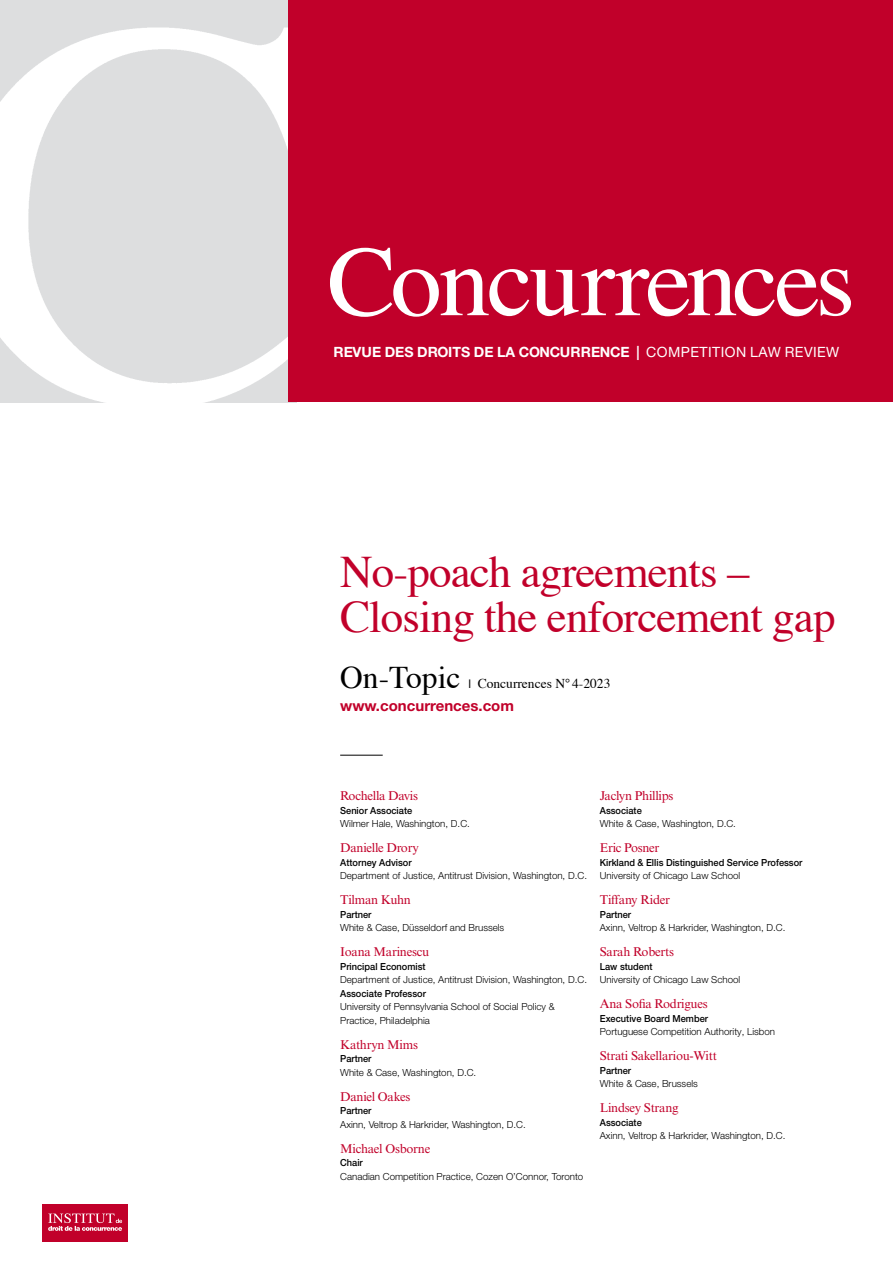
<style>
.page{position:relative;width:893px;height:1263px;background:#fff}
.page>*{position:absolute;margin:0;border:0;box-sizing:border-box;transform-origin:0 0}
.t1{font:100.05px "Times";letter-spacing:-.03em;color:#fff}
.t2{font:45px/45px "Times";letter-spacing:-.02em;color:#c1002a}
.t3{font:31.5px "Times";color:#000}
.t4{font:700 15px "Helvetica Neue LT Pro";color:#c1002a}
.t5{font:700 14.1px "Helvetica Neue LT Pro";letter-spacing:.01em;color:#fff}
.t6{font:13.5px "Times";color:#000}
.t7{font:12.75px "Times New Roman MT Std";letter-spacing:-.02em;color:#c1002a}
.t8{font:300 9.75px/13.5px "Helvetica Neue LT Pro";color:#000}
.t9{font:500 9.75px "Helvetica Neue LT Pro";color:#000;scale:.95 1}
.s1{font-weight:500}
.s2{font-weight:400}
.s3{font-family:"Helvetica Neue LT Pro";font-size:12px}
</style>
<div class="page">
<img style="left:0;top:0;width:296px;height:403px">
<div style="left:289px;top:0;width:604px;height:402px;background:#c1002a"></div>
<div style="left:43px;top:1204px;width:85px;height:38px;background:#c1002a"></div>
<svg style="left:48px;top:1213px;width:74px;height:18px"></svg>
<hr style="left:340px;top:755px;width:43px;height:1px;background:#000">
<h1 class="t1" style="left:327px;top:188px;width:529px">Concurrences</h1>
<h3 class="t5" style="left:333px;top:343px;width:507px">REVUE DES DROITS DE LA CONCURRENCE <span class="s1">|</span> <span class="s2">COMPETITION LAW REVIEW</span></h3>
<h2 class="t2" style="left:340px;top:545px;width:497px">No-poach agreements –<br>Closing the enforcement gap</h2>
<h3 class="t3" style="left:340px;top:648px;width:122px">On-Topic</h3>
<h3 class="t6" style="left:468px;top:671px;width:144px"><span class="s3">l</span> Concurrences N°4-2023</h3>
<h3 class="t4" style="left:340px;top:696px;width:175px">www.concurrences.com</h3>
<h3 class="t7" style="left:340px;top:788px;width:79px">Rochella Davis</h3>
<p class="t9" style="left:340px;top:804px;width:77px">Senior Associate</p>
<p class="t8" style="left:340px;top:817px;width:131px">Wilmer Hale, Washington, D.C.</p>
<h3 class="t7" style="left:340px;top:840px;width:80px">Danielle Drory</h3>
<p class="t9" style="left:340px;top:856px;width:77px">Attorney Advisor</p>
<p class="t8" style="left:340px;top:869px;width:248px">Department of Justice, Antitrust Division, Washington, D.C.</p>
<h3 class="t7" style="left:340px;top:892px;width:72px">Tilman Kuhn</h3>
<p class="t9" style="left:340px;top:908px;width:35px">Partner</p>
<p class="t8" style="left:340px;top:921px;width:166px">White &amp; Case, Düsseldorf and Brussels</p>
<h3 class="t7" style="left:340px;top:944px;width:90px">Ioana Marinescu</h3>
<p class="t9" style="left:340px;top:960px;width:91px">Principal Economist</p>
<p class="t8" style="left:340px;top:973px;width:248px">Department of Justice, Antitrust Division, Washington, D.C.</p>
<p class="t9" style="left:340px;top:987px;width:92px">Associate Professor</p>
<p class="t8" style="left:340px;top:1000px;width:216px">University of Pennsylvania School of Social Policy &amp;<br>Practice, Philadelphia</p>
<h3 class="t7" style="left:340px;top:1037px;width:79px">Kathryn Mims</h3>
<p class="t9" style="left:340px;top:1053px;width:35px">Partner</p>
<p class="t8" style="left:340px;top:1065px;width:138px">White &amp; Case, Washington, D.C.</p>
<h3 class="t7" style="left:340px;top:1089px;width:72px">Daniel Oakes</h3>
<p class="t9" style="left:340px;top:1105px;width:35px">Partner</p>
<p class="t8" style="left:340px;top:1117px;width:187px">Axinn, Veltrop &amp; Harkrider, Washington, D.C.</p>
<h3 class="t7" style="left:340px;top:1141px;width:92px">Michael Osborne</h3>
<p class="t9" style="left:340px;top:1157px;width:25px">Chair</p>
<p class="t8" style="left:340px;top:1169px;width:245px">Canadian Competition Practice, Cozen O’Connor, Toronto</p>
<h3 class="t7" style="left:600px;top:788px;width:75px">Jaclyn Phillips</h3>
<p class="t9" style="left:600px;top:804px;width:46px">Associate</p>
<p class="t8" style="left:600px;top:817px;width:138px">White &amp; Case, Washington, D.C.</p>
<h3 class="t7" style="left:600px;top:840px;width:61px">Eric Posner</h3>
<p class="t9" style="left:600px;top:856px;width:215px">Kirkland &amp; Ellis Distinguished Service Professor</p>
<p class="t8" style="left:600px;top:869px;width:142px">University of Chicago Law School</p>
<h3 class="t7" style="left:600px;top:892px;width:72px">Tiffany Rider</h3>
<p class="t9" style="left:600px;top:908px;width:35px">Partner</p>
<p class="t8" style="left:600px;top:921px;width:187px">Axinn, Veltrop &amp; Harkrider, Washington, D.C.</p>
<h3 class="t7" style="left:600px;top:944px;width:76px">Sarah Roberts</h3>
<p class="t9" style="left:600px;top:960px;width:57px">Law student</p>
<p class="t8" style="left:600px;top:973px;width:142px">University of Chicago Law School</p>
<h3 class="t7" style="left:600px;top:996px;width:109px">Ana Sofia Rodrigues</h3>
<p class="t9" style="left:600px;top:1012px;width:115px">Executive Board Member</p>
<p class="t8" style="left:600px;top:1025px;width:177px">Portuguese Competition Authority, Lisbon</p>
<h3 class="t7" style="left:600px;top:1048px;width:119px">Strati Sakellariou-Witt</h3>
<p class="t9" style="left:600px;top:1064px;width:35px">Partner</p>
<p class="t8" style="left:600px;top:1077px;width:100px">White &amp; Case, Brussels</p>
<h3 class="t7" style="left:600px;top:1100px;width:80px">Lindsey Strang</h3>
<p class="t9" style="left:600px;top:1116px;width:46px">Associate</p>
<p class="t8" style="left:600px;top:1129px;width:187px">Axinn, Veltrop &amp; Harkrider, Washington, D.C.</p>
</div>
